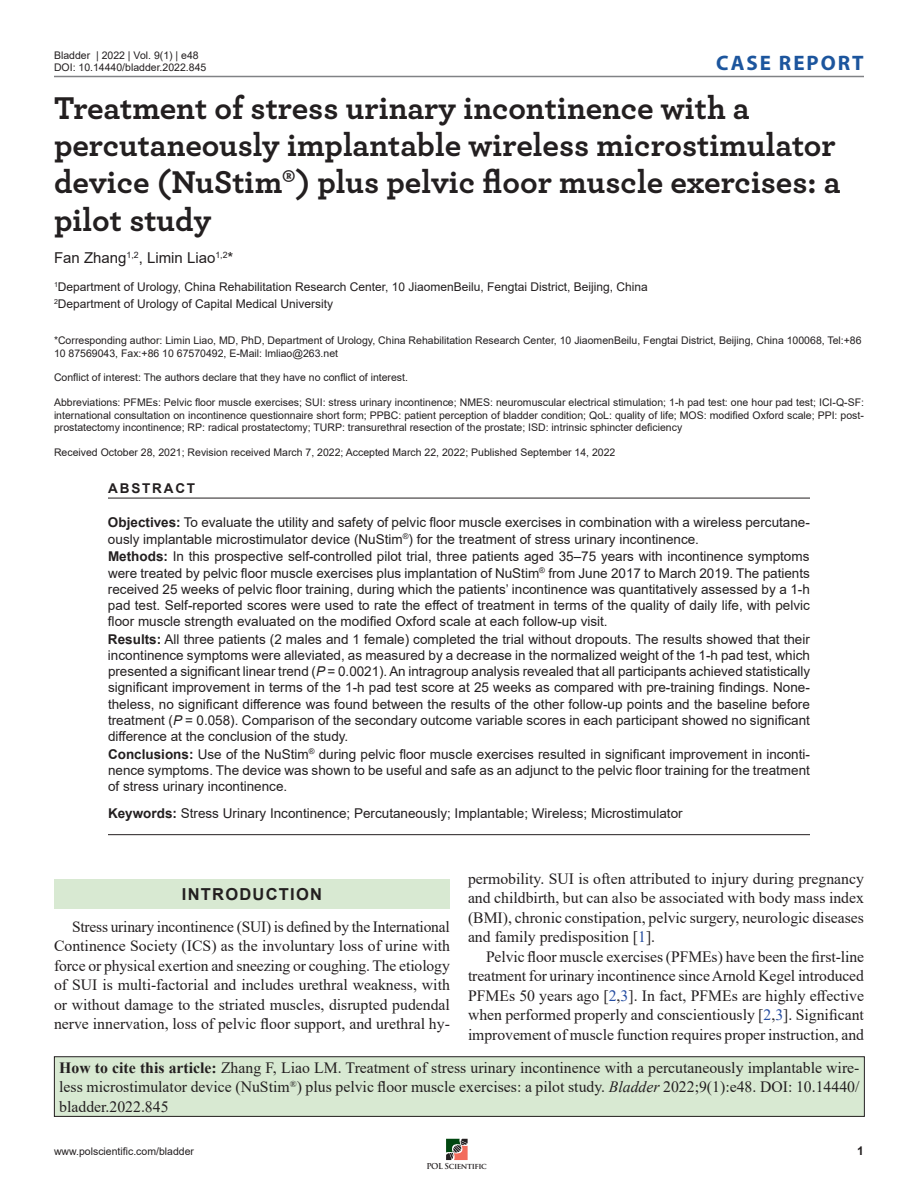
<style>
.page{position:relative;width:918px;height:1188px;background:#fff}
.page>*{position:absolute;margin:0;border:0;box-sizing:border-box;transform-origin:0 0}
.t1{font:700 33px/37.5px "Archer";color:#231f20}
.t2{font:700 21px "Myriad Pro";letter-spacing:.095em;color:#1c559d}
.t3{font:700 16.5px "Arial";letter-spacing:.075em;color:#231f20}
.t4{font:15.75px/19.5px "Times New Roman";color:#231f20;text-align:justify}
.t5{font:15px "Arial";color:#231f20}
.t6{font:13.5px/16.2px "Arial";color:#231f20;text-align:justify}
.t7{font:700 13.5px "Arial";letter-spacing:.135em;color:#231f20}
.t8{font:12px/16.5px "Arial";color:#231f20}
.t9{font:700 12px "Arial";color:#231f20}
.t10{font:10.5px/12.6px "Arial";color:#231f20}
.t11{font:700 7.95px "Trajan Pro";letter-spacing:-.05em;color:#231f20}
.s1{font-weight:700}
.s2{font-style:italic}
.s3{color:#254da1}
</style>
<div class="page">
<svg style="left:446px;top:1139px;width:22px;height:21px"></svg>
<hr style="left:54px;top:76px;width:810px;height:1px;background:#808285">
<hr style="left:108px;top:498px;width:702px;height:1px;background:#231f20">
<hr style="left:108px;top:834px;width:702px;height:1px;background:#231f20">
<div style="left:54px;top:879px;width:396px;height:30px;background:#d8e9d2"></div>
<div style="left:54px;top:1057px;width:810px;height:59px;background:#d8e9d2"></div>
<div style="left:54px;top:1056px;width:811px;height:61px;border:1px solid #231f20"></div>
<p class="t10" style="left:54px;top:49px;width:154px">Bladder | 2022 | Vol. 9(1) | e48<br>DOI: 10.14440/bladder.2022.845</p>
<h1 class="t1" style="left:54px;top:87px;width:788px">Treatment of stress urinary incontinence with a percutaneously implantable wireless microstimulator device (NuStim®) plus pelvic floor muscle exercises: a pilot study</h1>
<p class="t5" style="left:54px;top:247px;width:181px">Fan Zhang<sup>1,2</sup>, Limin Liao<sup>1,2</sup>*</p>
<p class="t8" style="left:54px;top:278px;width:595px"><sup>1</sup>Department of Urology, China Rehabilitation Research Center, 10 JiaomenBeilu, Fengtai District, Beijing, China<br><sup>2</sup>Department of Urology of Capital Medical University</p>
<p class="t10" style="left:54px;top:334px;width:809px">*Corresponding author: Limin Liao, MD, PhD, Department of Urology, China Rehabilitation Research Center, 10 JiaomenBeilu, Fengtai District, Beijing, China 100068, Tel:+86<br>10 87569043, Fax:+86 10 67570492, E-Mail: lmliao@263.net</p>
<p class="t10" style="left:54px;top:371px;width:356px">Conflict of interest: The authors declare that they have no conflict of interest.</p>
<p class="t10" style="left:54px;top:396px;width:812px;text-align:justify">Abbreviations: PFMEs: Pelvic floor muscle exercises; SUI: stress urinary incontinence; NMES: neuromuscular electrical stimulation; 1-h pad test: one hour pad test; ICI-Q-SF: international consultation on incontinence questionnaire short form; PPBC: patient perception of bladder condition; QoL: quality of life; MOS: modified Oxford scale; PPI: post&shy;prostatectomy incontinence; RP: radical prostatectomy; TURP: transurethral resection of the prostate; ISD: intrinsic sphincter deficiency</p>
<p class="t10" style="left:54px;top:446px;width:563px">Received October 28, 2021; Revision received March 7, 2022; Accepted March 22, 2022; Published September 14, 2022</p>
<p class="t7" style="left:108px;top:479px;width:88px">ABSTRACT</p>
<p class="t6" style="left:108px;top:514px;width:703px"><span class="s1">Objectives:</span> To evaluate the utility and safety of pelvic floor muscle exercises in combination with a wireless percutane&shy;ously implantable microstimulator device (NuStim<sup>®</sup>) for the treatment of stress urinary incontinence.</p>
<p class="t6" style="left:108px;top:548px;width:703px"><span class="s1">Methods:</span> In this prospective self-controlled pilot trial, three patients aged 35‒75 years with incontinence symptoms were treated by pelvic floor muscle exercises plus implantation of NuStim<sup>®</sup> from June 2017 to March 2019. The patients received 25 weeks of pelvic floor training, during which the patients’ incontinence was quantitatively assessed by a 1-h pad test. Self-reported scores were used to rate the effect of treatment in terms of the quality of daily life, with pelvic floor muscle strength evaluated on the modified Oxford scale at each follow-up visit.</p>
<p class="t6" style="left:108px;top:631px;width:704px"><span class="s1">Results:</span> All three patients (2 males and 1 female) completed the trial without dropouts. The results showed that their incontinence symptoms were alleviated, as measured by a decrease in the normalized weight of the 1-h pad test, which presented a significant linear trend (<span class="s2">P</span> = 0.0021). An intragroup analysis revealed that all participants achieved statistically significant improvement in terms of the 1-h pad test score at 25 weeks as compared with pre-training findings. None&shy;theless, no significant difference was found between the results of the other follow-up points and the baseline before treatment (<span class="s2">P</span> = 0.058). Comparison of the secondary outcome variable scores in each participant showed no significant difference at the conclusion of the study.</p>
<p class="t6" style="left:108px;top:746px;width:703px"><span class="s1">Conclusions:</span> Use of the NuStim<sup>®</sup> during pelvic floor muscle exercises resulted in significant improvement in inconti&shy;nence symptoms. The device was shown to be useful and safe as an adjunct to the pelvic floor training for the treatment of stress urinary incontinence.</p>
<p class="t6" style="left:108px;top:805px;width:576px"><span class="s1">Keywords:</span> Stress Urinary Incontinence; Percutaneously; Implantable; Wireless; Microstimulator</p>
<h2 class="t2" style="left:716px;top:49px;width:149px">CASE REPORT</h2>
<p class="t4" style="left:468px;top:868px;width:398px">permobility. SUI is often attributed to injury during pregnancy and childbirth, but can also be associated with body mass index (BMI), chronic constipation, pelvic surgery, neurologic diseases and family predisposition [<span class="s3">1</span>].</p>
<p class="t4" style="left:468px;top:946px;width:398px;text-indent:18px">Pelvic floor muscle exercises (PFMEs) have been the first-line treatment for urinary incontinence since Arnold Kegel introduced PFMEs 50 years ago [<span class="s3">2</span>,<span class="s3">3</span>]. In fact, PFMEs are highly effective when performed properly and conscientiously [<span class="s3">2</span>,<span class="s3">3</span>]. Significant improvement of muscle function requires proper instruction, and</p>
<p class="t4" style="left:59px;top:1057px;width:802px"><span class="s1">How to cite this article:</span> Zhang F, Liao LM. Treatment of stress urinary incontinence with a percutaneously implantable wire&shy;less microstimulator device (NuStim<sup>®</sup>) plus pelvic floor muscle exercises: a pilot study. <span class="s2">Bladder</span> 2022;9(1):e48. DOI: 10.14440/ bladder.2022.845</p>
<p class="t3" style="left:182px;top:883px;width:142px">INTRODUCTION</p>
<p class="t4" style="left:54px;top:916px;width:398px;text-indent:18px">Stress urinary incontinence (SUI) is defined by the International Continence Society (ICS) as the involuntary loss of urine with force or physical exertion and sneezing or coughing. The etiology of SUI is multi-factorial and includes urethral weakness, with or without damage to the striated muscles, disrupted pudendal nerve innervation, loss of pelvic floor support, and urethral hy-</p>
<p class="t10" style="left:54px;top:1145px;width:142px">www.polscientific.com/bladder</p>
<p class="t9" style="left:857px;top:1142px;width:8px">1</p>
<p class="t11" style="left:427px;top:1161px;width:62px">POL Scientific</p>
</div>
